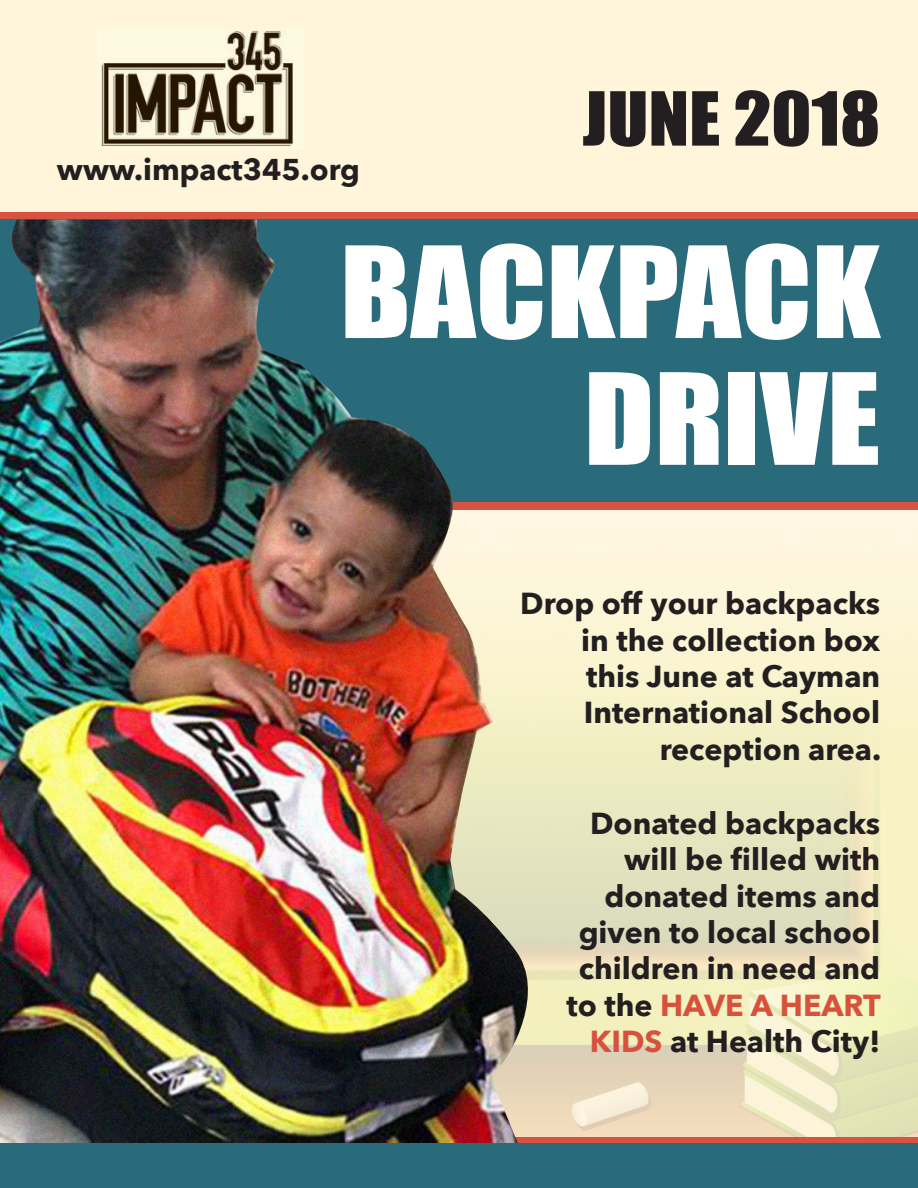
<style>
.page{position:relative;width:918px;height:1188px;background:#fff}
.page>*{position:absolute;margin:0;border:0;box-sizing:border-box;transform-origin:0 0}
.t1{font:117.15px/126.8px "Impact";color:#fff;text-align:right;scale:1.09 1}
.t2{font:68.85px "Impact";color:#231f20;scale:1.09 1}
.t3{font:700 30.3px/36.5px "Avenir Next";color:#231f20;text-align:justify}
.t4{font:700 30px "Avenir Next";color:#231f20}
.s1{color:#d7513d}
</style>
<div class="page">
<div style="left:0;top:0;width:918px;height:220px;background:#fef5db"></div>
<img style="left:101px;top:30px;width:192px;height:116px">
<div style="left:0;top:213px;width:918px;height:297px;background:#d8533f"></div>
<div style="left:0;top:1137px;width:918px;height:19px;background:#d8533f"></div>
<div style="left:0;top:220px;width:918px;height:282px;background:#296b7a"></div>
<div style="left:0;top:1143px;width:918px;height:45px;background:#296b7a"></div>
<img style="left:0;top:220px;width:547px;height:923px">
<p class="t4" style="left:57px;top:143px;width:305px">www.impact345.org</p>
<p class="t2" style="left:583px;top:65px;width:275px">JUNE 2018</p>
<p class="t1" style="left:340px;top:226px;width:497px">BACKPACK<br>DRIVE</p>
<p class="t3" style="left:581px;top:585px;width:301px;text-indent:-61px">Drop off your backpacks in the collection box this June at Cayman</p>
<p class="t3" style="left:584px;top:694px;width:298px">International School</p>
<p class="t3" style="left:660px;top:730px;width:223px">reception area.</p>
<p class="t3" style="left:566px;top:804px;width:316px;text-align:right">Donated backpacks will be filled with donated items and given to local school children in need and to the <span class="s1">HAVE A HEART<br>KIDS</span> at Health City!</p>
</div>
